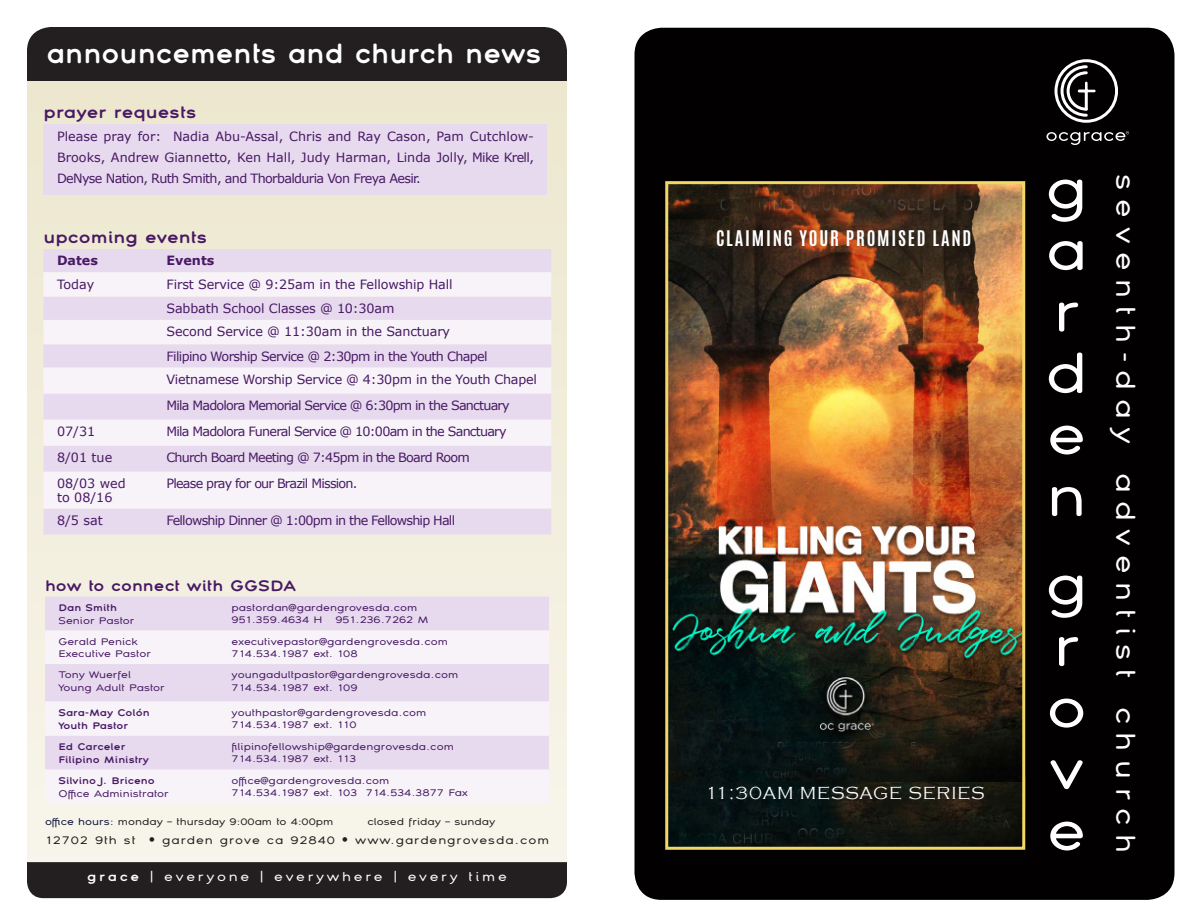
<style>
.page{position:relative;width:1188px;height:918px;background:#fff}
.page>*{position:absolute;margin:0;border:0;box-sizing:border-box;transform-origin:0 0}
.t1{font:60px "Montag";color:#fff}
.t2{font:700 30px "Montag";color:#fff;scale:.91 1}
.t3{font:28.5px "Montag";letter-spacing:.3em;color:#fff}
.Subheading_12pt_b{font:700 18px "Montag";color:#481964}
.t4{font:700 18px "Antonio";letter-spacing:.1em;color:#fff}
.t5{font:300 18px "Copperplate Gothic";letter-spacing:.05em;color:#fff}
.t6{font:700 16.5px "Montag";color:#481964}
.t7{font:13.5px "Montag";letter-spacing:.2em;color:#fff}
.Montag_8_table{font:12.75px/21px "Verdana";letter-spacing:-.05em;color:#481964;text-align:justify}
.Montag_8_table-2{font:12.75px "Verdana";letter-spacing:-.01em;color:#481964}
.Montag_8_table-3{font:12.75px "Verdana";letter-spacing:-.02em;color:#481964}
.Montag_8_table-4{font:12.75px/13.5px "Verdana";color:#481964}
.Montag_8_table-5{font:700 12.75px "Verdana";color:#481964}
.Subheading_10pt{font:12px "Montag";letter-spacing:.075em;color:#231f20}
.Montag_7_table{font:10.5px "Montag";color:#481964}
.Montag_7_table-2{font:700 10.5px "Montag";color:#481964}
.Subheading_10pt-2{font:10.5px "Montag";color:#231f20}
.Montag_8_table-6{font:10.5px "Montag";color:#481964}
.s1{color:#0e1639}
.s2{font-weight:700}
</style>
<div class="page">
<div style="left:634px;top:28px;width:540px;height:872px;background:#020001"></div>
<img style="left:669px;top:782px;width:352px;height:64px">
<div style="left:27px;top:61px;width:540px;height:807px;background:linear-gradient(to bottom,#ece6cf,#f8f5eb)"></div>
<div style="left:27px;top:27px;width:540px;height:54px;background:#231f20"></div>
<div style="left:44px;top:124px;width:504px;height:71px;background:#e7daee"></div>
<div style="left:44px;top:249px;width:507px;height:286px;background:#e7daee"></div>
<svg style="left:44px;top:272px;width:507px;height:236px;fill:#f7f3f9"></svg>
<div style="left:45px;top:597px;width:504px;height:34px;background:#e7daee"></div>
<svg style="left:45px;top:631px;width:504px;height:173px;fill:#f7f3f9"></svg>
<div style="left:27px;top:862px;width:540px;height:36px;background:#231f20"></div>
<div style="left:50px;top:871px;width:494px;height:20px;background:#231f20"></div>
<svg style="left:1046px;top:131px;width:83px;height:14px"></svg>
<svg style="left:1053px;top:59px;width:67px;height:65px"></svg>
<img style="left:669px;top:185px;width:352px;height:597px">
<div style="left:665px;top:181px;width:360px;height:669px;border:3px solid #f1d765"></div>
<p class="t2" style="left:47px;top:35px;width:545px">announcements and church news</p>
<p class="Subheading_12pt_b" style="left:44px;top:101px;width:155px">prayer requests</p>
<p class="Montag_8_table" style="left:57px;top:125px;width:479px">Please pray for: Nadia Abu-Assal, Chris and Ray Cason, Pam Cutchlow-Brooks, Andrew Giannetto, Ken Hall, Judy Harman, Linda Jolly, Mike Krell, DeNyse Nation, Ruth Smith, and Thorbalduria Von Freya Aesir.</p>
<p class="Subheading_12pt_b" style="left:44px;top:226px;width:165px">upcoming events</p>
<p class="Montag_8_table-5" style="left:57px;top:252px;width:42px">Dates</p>
<p class="Montag_8_table-5" style="left:166px;top:252px;width:49px">Events</p>
<p class="Montag_8_table" style="left:57px;top:273px;width:39px">Today</p>
<p class="Montag_8_table-2" style="left:166px;top:275px;width:288px">First Service @ 9:25am in the Fellowship Hall</p>
<p class="Montag_8_table-2" style="left:166px;top:300px;width:230px">Sabbath School Classes @ 10:30am</p>
<p class="Montag_8_table-2" style="left:166px;top:323px;width:285px">Second Service @ 11:30am in the Sanctuary</p>
<p class="Montag_8_table" style="left:166px;top:346px;width:323px">Filipino Worship Service @ 2:30pm in the Youth Chapel</p>
<p class="Montag_8_table-3" style="left:166px;top:371px;width:372px">Vietnamese Worship Service @ 4:30pm in the Youth Chapel</p>
<p class="Montag_8_table" style="left:166px;top:395px;width:345px">Mila Madolora Memorial Service @ 6:30pm in the Sanctuary</p>
<p class="Montag_8_table" style="left:57px;top:421px;width:40px">07/31</p>
<p class="Montag_8_table" style="left:166px;top:421px;width:342px">Mila Madolora Funeral Service @ 10:00am in the Sanctuary</p>
<p class="Montag_8_table" style="left:57px;top:447px;width:57px">8/01 tue</p>
<p class="Montag_8_table" style="left:166px;top:447px;width:305px">Church Board Meeting @ 7:45pm in the Board Room</p>
<p class="Montag_8_table-4" style="left:57px;top:477px;width:70px">08/03 wed to 08/16</p>
<p class="Montag_8_table" style="left:166px;top:473px;width:193px">Please pray for our Brazil Mission.</p>
<p class="Montag_8_table" style="left:57px;top:510px;width:47px">8/5 sat</p>
<p class="Montag_8_table" style="left:166px;top:510px;width:290px">Fellowship Dinner @ 1:00pm in the Fellowship Hall</p>
<p class="t6" style="left:45px;top:575px;width:253px">how to connect with GGSDA</p>
<p class="Montag_7_table-2" style="left:58px;top:601px;width:60px">Dan Smith</p>
<p class="Montag_7_table" style="left:58px;top:614px;width:77px">Senior Pastor</p>
<p class="Montag_7_table" style="left:232px;top:601px;width:187px">pastordan@gardengrovesda.com</p>
<p class="Montag_7_table" style="left:232px;top:614px;width:199px">951.359.4634 H 951.236.7262 M</p>
<p class="Montag_7_table" style="left:58px;top:635px;width:81px">Gerald Penick</p>
<p class="Montag_7_table" style="left:58px;top:648px;width:94px">Executive Pastor</p>
<p class="Montag_7_table" style="left:232px;top:635px;width:218px">executivepastor@gardengrovesda.com</p>
<p class="Montag_7_table" style="left:232px;top:648px;width:128px">714.534.1987 ext. 108</p>
<p class="Montag_7_table" style="left:58px;top:669px;width:74px">Tony Wuerfel</p>
<p class="Montag_7_table" style="left:58px;top:681px;width:108px">Young Adult Pastor</p>
<p class="Montag_7_table" style="left:232px;top:669px;width:228px">youngadultpastor@gardengrovesda.com</p>
<p class="Montag_7_table" style="left:232px;top:681px;width:128px">714.534.1987 ext. 109</p>
<p class="Montag_7_table-2" style="left:58px;top:706px;width:93px">Sara-May Colón</p>
<p class="Montag_7_table-2" style="left:58px;top:719px;width:71px">Youth Pastor</p>
<p class="Montag_7_table" style="left:232px;top:706px;width:196px">youthpastor@gardengrovesda.com</p>
<p class="Montag_7_table" style="left:232px;top:719px;width:127px">714.534.1987 ext. 110</p>
<p class="Montag_7_table-2" style="left:58px;top:740px;width:68px">Ed Carceler</p>
<p class="Montag_7_table-2" style="left:58px;top:753px;width:92px">Filipino Ministry</p>
<p class="Montag_7_table" style="left:232px;top:740px;width:224px">filipinofellowship@gardengrovesda.com</p>
<p class="Montag_7_table" style="left:232px;top:753px;width:126px">714.534.1987 ext. 113</p>
<p class="Montag_8_table-6" style="left:232px;top:774px;width:159px">office@gardengrovesda.com</p>
<p class="Montag_7_table" style="left:232px;top:787px;width:238px">714.534.1987 ext. 103 714.534.3877 Fax</p>
<p class="Subheading_10pt-2" style="left:45px;top:816px;width:290px"><span class="s1">office hours:</span> monday – thursday 9:00am to 4:00pm</p>
<p class="Subheading_10pt-2" style="left:367px;top:816px;width:129px">closed friday – sunday</p>
<p class="Subheading_10pt" style="left:45px;top:833px;width:506px">12702 9th st • garden grove ca 92840 • www.gardengrovesda.com</p>
<p class="t7" style="left:87px;top:869px;width:421px"><span class="s2">grace</span> | everyone | everywhere | every time</p>
<p class="Montag_7_table-2" style="left:58px;top:775px;width:98px">Silvino J. Briceno</p>
<p class="Montag_7_table" style="left:58px;top:787px;width:112px">Office Administrator</p>
<p class="t7" style="left:87px;top:865px;width:421px"><span class="s2">grace</span> | everyone | everywhere | every time</p>
<p class="t4" style="left:716px;top:224px;width:257px">CLAIMING YOUR PROMISED LAND</p>
<p class="t5" style="left:705px;top:784px;width:281px">11:30AM MESSAGE SERIES</p>
<p class="t1" style="left:1046px;top:153px;width:44px">g</p>
<p class="t1" style="left:1046px;top:214px;width:43px">a</p>
<p class="t1" style="left:1054px;top:276px;width:27px">r</p>
<p class="t1" style="left:1046px;top:337px;width:44px">d</p>
<p class="t1" style="left:1047px;top:399px;width:41px">e</p>
<p class="t1" style="left:1047px;top:460px;width:42px">n</p>
<p class="t1" style="left:1046px;top:549px;width:44px">g</p>
<p class="t1" style="left:1054px;top:610px;width:27px">r</p>
<p class="t1" style="left:1047px;top:672px;width:41px">o</p>
<p class="t1" style="left:1049px;top:733px;width:36px">v</p>
<p class="t1" style="left:1047px;top:795px;width:41px">e</p>
<p class="t3" style="left:1143px;top:174px;width:680px;rotate:90deg">seventh-day adventist church</p>
</div>
